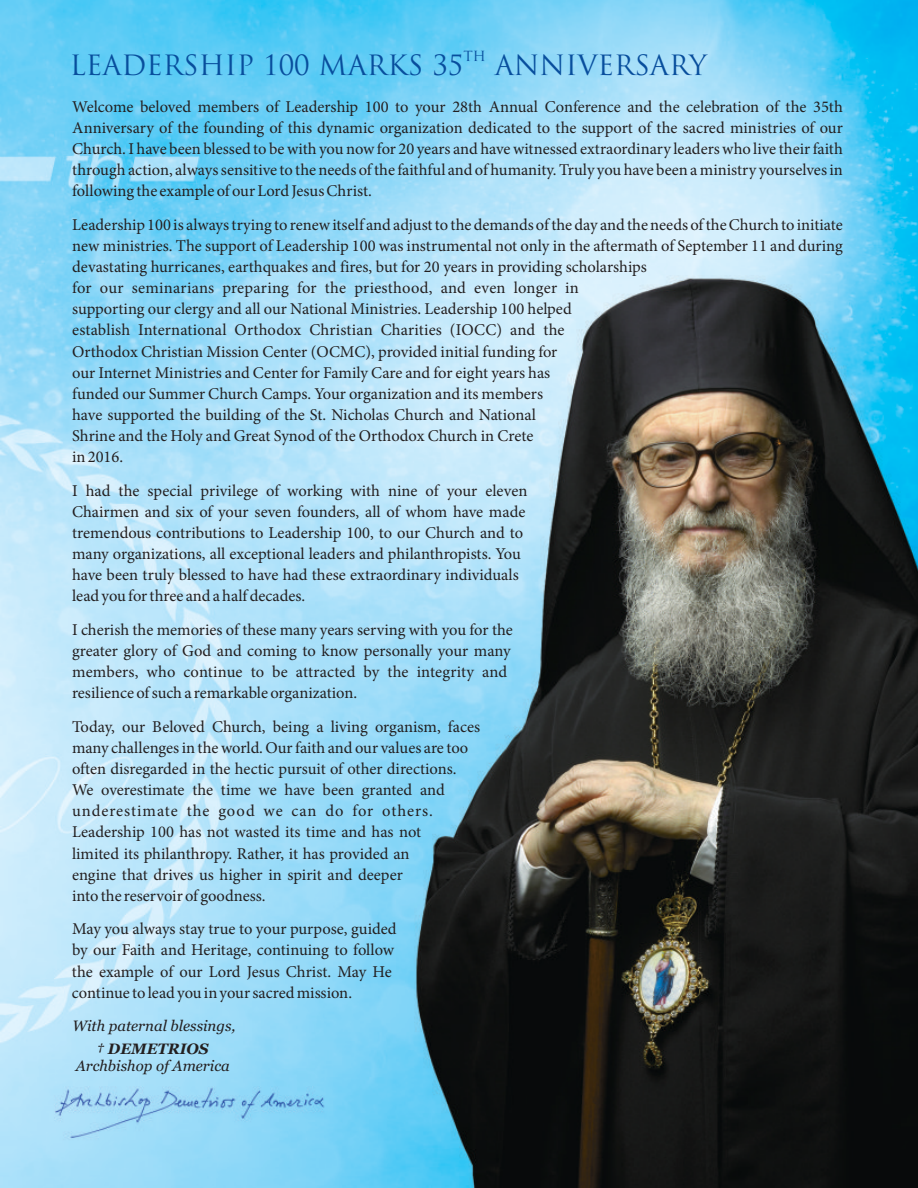
<style>
.page{position:relative;width:918px;height:1188px;background:#fff}
.page>*{position:absolute;margin:0;border:0;box-sizing:border-box;transform-origin:0 0}
.t1{font:27.3px "Trajan Pro";color:#084e9d}
.t2{font:16.5px/21.1px "Minion Pro";color:#231f20}
.t3{font:italic 15px "Georgia";color:#231f20}
.t4{font:italic 700 15px "Georgia";color:#231f20}
.t5{font:13.65px "Trajan Pro";color:#084e9d}
</style>
<div class="page">
<img style="left:0;top:0;width:918px;height:1188px">
<p class="t5" style="left:463px;top:51px;width:24px">TH</p>
<h1 class="t1" style="left:70px;top:54px;width:639px">LEADERSHIP 100 MARKS 35 ANNIVERSARY</h1>
<p class="t2" style="left:72px;top:97px;width:772px;text-align:justify">Welcome beloved members of Leadership 100 to your 28th Annual Conference and the celebration of the 35th Anniversary of the founding of this dynamic organization dedicated to the support of the sacred ministries of our Church. I have been blessed to be with you now for 20 years and have witnessed extraordinary leaders who live their faith through action, always sensitive to the needs of the faithful and of humanity. Truly you have been a ministry yourselves in following the example of our Lord Jesus Christ.</p>
<p class="t2" style="left:72px;top:215px;width:772px">Leadership 100 is always trying to renew itself and adjust to the demands of the day and the needs of the Church to initiate new ministries. The support of Leadership 100 was instrumental not only in the aftermath of September 11 and during devastating hurricanes, earthquakes and fires, but for 20 years in providing scholarships<br>for our seminarians preparing for the priesthood, and even longer in<br>supporting our clergy and all our National Ministries. Leadership 100 helped<br>establish International Orthodox Christian Charities (IOCC) and the<br>Orthodox Christian Mission Center (OCMC), provided initial funding for<br>our Internet Ministries and Center for Family Care and for eight years has<br>funded our Summer Church Camps. Your organization and its members<br>have supported the building of the St. Nicholas Church and National<br>Shrine and the Holy and Great Synod of the Orthodox Church in Crete<br>in 2016.</p>
<p class="t2" style="left:72px;top:481px;width:457px">I had the special privilege of working with nine of your eleven Chairmen and six of your seven founders, all of whom have made tremendous contributions to Leadership 100, to our Church and to many organizations, all exceptional leaders and philanthropists. You have been truly blessed to have had these extraordinary individuals lead you for three and a half decades.</p>
<p class="t2" style="left:72px;top:621px;width:442px">I cherish the memories of these many years serving with you for the greater glory of God and coming to know personally your many members, who continue to be attracted by the integrity and resilience of such a remarkable organization.</p>
<p class="t2" style="left:72px;top:717px;width:410px">Today, our Beloved Church, being a living organism, faces many challenges in the world. Our faith and our values are too often disregarded in the hectic pursuit of other directions.<br>We overestimate the time we have been granted and underestimate the good we can do for others.<br>Leadership 100 has not wasted its time and has not<br>limited its philanthropy. Rather, it has provided an<br>engine that drives us higher in spirit and deeper<br>into the reservoir of goodness.</p>
<p class="t2" style="left:72px;top:920px;width:326px">May you always stay true to your purpose, guided by our Faith and Heritage, continuing to follow the example of our Lord Jesus Christ. May He continue to lead you in your sacred mission.</p>
<p class="t3" style="left:72px;top:1020px;width:165px">With paternal blessings,</p>
<p class="t4" style="left:97px;top:1043px;width:113px">† DEMETRIOS</p>
<p class="t3" style="left:76px;top:1060px;width:155px">Archbishop of America</p>
</div>
